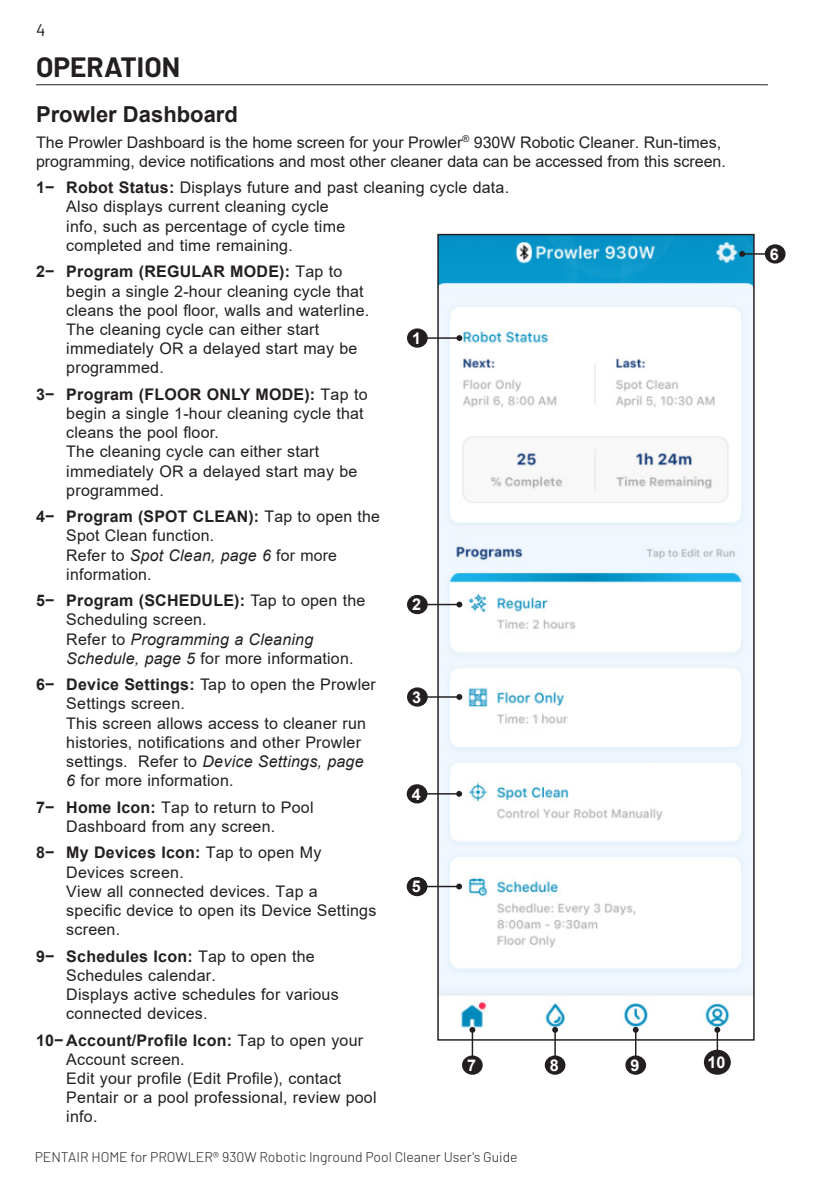
<style>
.page{position:relative;width:840px;height:1191px;background:#fff}
.page>*{position:absolute;margin:0;border:0;box-sizing:border-box;transform-origin:0 0}
.t1{font:700 28px "Barlow";color:#231f20}
.t2{font:700 22px "Arial";color:#231f20}
.t3{font:17px "Barlow";color:#231f20}
.t4{font:700 16.2px "Arial";color:#fff}
.Num_List_Indent{font:16px/19.2px "Arial";letter-spacing:.015em;color:#231f20}
.Num_List_Indent-2{font:italic 16px/19.2px "Arial";letter-spacing:.015em;color:#231f20}
.t5{font:300 14px "Barlow";color:#231f20}
.s1{font-weight:700}
.s2{font-style:italic}
.s3{font-style:normal}
</style>
<div class="page">
<hr style="left:36px;top:84px;width:731px;height:1px;background:#231f20">
<img style="left:439px;top:236px;width:313px;height:797px">
<hr style="left:424px;top:337px;width:35px;height:2px;background:#231f20">
<svg style="left:456px;top:335px;width:6px;height:6px"></svg>
<div style="left:407px;top:329px;width:20px;height:18px;background:#231f20;border-radius:50%"></div>
<div style="left:407px;top:328px;width:20px;height:20px;border:1px solid #231f20;border-radius:50%"></div>
<hr style="left:424px;top:604px;width:35px;height:1px;background:#231f20">
<svg style="left:456px;top:601px;width:6px;height:6px"></svg>
<div style="left:407px;top:595px;width:20px;height:18px;background:#231f20;border-radius:50%"></div>
<div style="left:407px;top:595px;width:20px;height:19px;border:1px solid #231f20;border-radius:50%"></div>
<hr style="left:424px;top:696px;width:35px;height:1px;background:#231f20">
<svg style="left:456px;top:694px;width:6px;height:6px"></svg>
<div style="left:407px;top:688px;width:20px;height:18px;background:#231f20;border-radius:50%"></div>
<div style="left:407px;top:687px;width:20px;height:19px;border:1px solid #231f20;border-radius:50%"></div>
<hr style="left:471px;top:1029px;width:2px;height:36px;background:#231f20">
<svg style="left:469px;top:1027px;width:6px;height:5px"></svg>
<div style="left:462px;top:1056px;width:19px;height:18px;background:#231f20;border-radius:50%"></div>
<div style="left:462px;top:1055px;width:20px;height:19px;border:1px solid #231f20;border-radius:50%"></div>
<hr style="left:554px;top:1029px;width:1px;height:36px;background:#231f20">
<svg style="left:552px;top:1027px;width:5px;height:5px"></svg>
<div style="left:545px;top:1056px;width:19px;height:18px;background:#231f20;border-radius:50%"></div>
<div style="left:544px;top:1055px;width:21px;height:19px;border:1px solid #231f20;border-radius:50%"></div>
<hr style="left:716px;top:1029px;width:1px;height:36px;background:#231f20">
<svg style="left:714px;top:1027px;width:5px;height:5px"></svg>
<hr style="left:424px;top:793px;width:35px;height:1px;background:#231f20">
<svg style="left:456px;top:791px;width:6px;height:5px"></svg>
<div style="left:407px;top:785px;width:19px;height:17px;background:#231f20;border-radius:50%"></div>
<div style="left:406px;top:784px;width:21px;height:19px;border:1px solid #231f20;border-radius:50%"></div>
<hr style="left:424px;top:885px;width:35px;height:2px;background:#231f20">
<svg style="left:456px;top:883px;width:6px;height:6px"></svg>
<div style="left:407px;top:877px;width:19px;height:18px;background:#231f20;border-radius:50%"></div>
<div style="left:406px;top:877px;width:21px;height:19px;border:1px solid #231f20;border-radius:50%"></div>
<div style="left:704px;top:1050px;width:25px;height:24px;background:#231f20;border-radius:50%"></div>
<div style="left:703px;top:1049px;width:27px;height:25px;border:1px solid #231f20;border-radius:50%"></div>
<hr style="left:741px;top:253px;width:35px;height:2px;background:#231f20">
<svg style="left:738px;top:251px;width:6px;height:6px"></svg>
<div style="left:765px;top:245px;width:19px;height:18px;background:#231f20;border-radius:50%"></div>
<div style="left:764px;top:244px;width:21px;height:19px;border:1px solid #231f20;border-radius:50%"></div>
<hr style="left:634px;top:1029px;width:2px;height:36px;background:#231f20">
<svg style="left:632px;top:1027px;width:6px;height:5px"></svg>
<div style="left:625px;top:1056px;width:20px;height:18px;background:#231f20;border-radius:50%"></div>
<div style="left:625px;top:1055px;width:20px;height:19px;border:1px solid #231f20;border-radius:50%"></div>
<p class="t3" style="left:36px;top:19px;width:11px">4</p>
<p class="t1" style="left:36px;top:50px;width:146px">OPERATION</p>
<p class="t2" style="left:36px;top:99px;width:203px">Prowler Dashboard</p>
<p class="Num_List_Indent" style="left:36px;top:132px;width:691px">The Prowler Dashboard is the home screen for your Prowler<sup>®</sup> 930W Robotic Cleaner. Run-times, programming, device notifications and most other cleaner data can be accessed from this screen.</p>
<p class="Num_List_Indent" style="left:36px;top:178px;width:474px"><span class="s1">1− Robot Status:</span> Displays future and past cleaning cycle data.</p>
<p class="Num_List_Indent" style="left:66px;top:197px;width:280px">Also displays current cleaning cycle info, such as percentage of cycle time completed and time remaining.</p>
<p class="Num_List_Indent" style="left:66px;top:262px;width:304px;text-indent:-30px"><span class="s1">2− Program (REGULAR MODE):</span> Tap to begin a single 2-hour cleaning cycle that cleans the pool floor, walls and waterline.</p>
<p class="Num_List_Indent" style="left:66px;top:319px;width:292px">The cleaning cycle can either start immediately OR a delayed start may be programmed.</p>
<p class="Num_List_Indent" style="left:66px;top:384px;width:302px;text-indent:-30px"><span class="s1">3− Program (FLOOR ONLY MODE):</span> Tap to begin a single 1-hour cleaning cycle that cleans the pool floor.</p>
<p class="Num_List_Indent" style="left:66px;top:442px;width:292px">The cleaning cycle can either start immediately OR a delayed start may be programmed.</p>
<p class="Num_List_Indent" style="left:66px;top:507px;width:315px;text-indent:-30px"><span class="s1">4− Program (SPOT CLEAN):</span> Tap to open the<br>Spot Clean function.</p>
<p class="Num_List_Indent" style="left:66px;top:545px;width:272px">Refer to <span class="s2">Spot Clean, page 6</span> for more information.</p>
<p class="Num_List_Indent" style="left:66px;top:591px;width:300px;text-indent:-30px"><span class="s1">5− Program (SCHEDULE):</span> Tap to open the<br>Scheduling screen.</p>
<p class="Num_List_Indent-2" style="left:66px;top:629px;width:289px"><span class="s3">Refer to</span> Programming a Cleaning<br>Schedule, page 5 <span class="s3">for more information.</span></p>
<p class="Num_List_Indent" style="left:66px;top:675px;width:311px;text-indent:-30px"><span class="s1">6− Device Settings:</span> Tap to open the Prowler<br>Settings screen.</p>
<p class="Num_List_Indent" style="left:66px;top:713px;width:301px">This screen allows access to cleaner run histories, notifications and other Prowler settings. Refer to <span class="s2">Device Settings, page 6</span> for more information.</p>
<p class="Num_List_Indent" style="left:36px;top:797px;width:279px;text-align:center"><span class="s1">7− Home Icon:</span> Tap to return to Pool<br>Dashboard from any screen.</p>
<p class="Num_List_Indent" style="left:66px;top:843px;width:256px;text-indent:-30px"><span class="s1">8− My Devices Icon:</span> Tap to open My<br>Devices screen.</p>
<p class="Num_List_Indent" style="left:66px;top:881px;width:311px">View all connected devices. Tap a specific device to open its Device Settings screen.</p>
<p class="Num_List_Indent" style="left:66px;top:946px;width:250px;text-indent:-30px"><span class="s1">9− Schedules Icon:</span> Tap to open the<br>Schedules calendar.</p>
<p class="Num_List_Indent" style="left:66px;top:984px;width:274px">Displays active schedules for various connected devices.</p>
<p class="Num_List_Indent" style="left:66px;top:1030px;width:298px;text-indent:-30px"><span class="s1">10− Account/Profile Icon:</span> Tap to open your<br>Account screen.</p>
<p class="Num_List_Indent" style="left:66px;top:1068px;width:311px">Edit your profile (Edit Profile), contact<br>Pentair or a pool professional, review pool info.</p>
<p class="t4" style="left:412px;top:326px;width:10px">1</p>
<p class="t4" style="left:412px;top:593px;width:10px">2</p>
<p class="t4" style="left:412px;top:685px;width:10px">3</p>
<p class="t4" style="left:411px;top:782px;width:10px">4</p>
<p class="t4" style="left:411px;top:875px;width:10px">5</p>
<p class="t4" style="left:707px;top:1051px;width:19px">10</p>
<p class="t4" style="left:466px;top:1053px;width:10px">7</p>
<p class="t4" style="left:549px;top:1053px;width:10px">8</p>
<p class="t4" style="left:630px;top:1053px;width:10px">9</p>
<p class="t5" style="left:35px;top:1147px;width:484px">PENTAIR HOME for PROWLER® 930W Robotic Inground Pool Cleaner User's Guide</p>
<p class="t4" style="left:769px;top:242px;width:10px">6</p>
</div>
